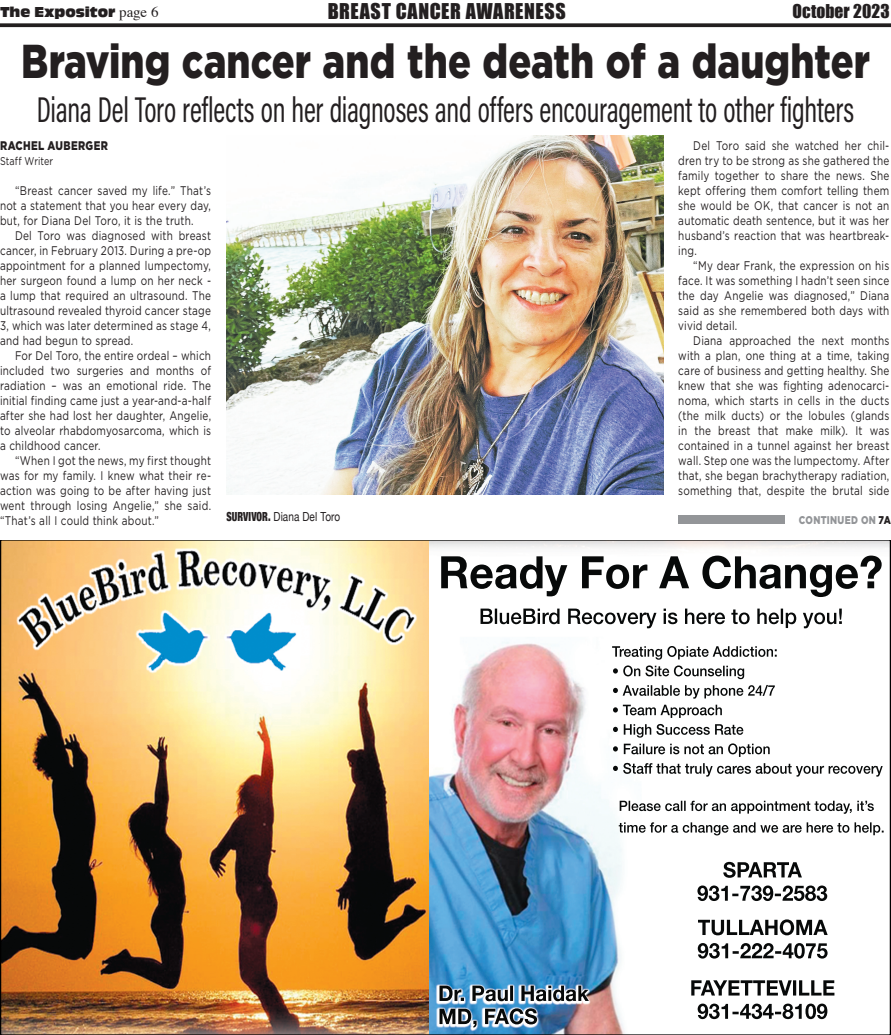
<style>
.page{position:relative;width:891px;height:1035px;background:#fff}
.page>*{position:absolute;margin:0;border:0;box-sizing:border-box;transform-origin:0 0}
.t1{font:900 47.5px "Gotham";color:#231f20;scale:.8 1}
.t2{font:36.25px "Acumin Variable Concept";letter-spacing:-.01em;color:#231f20;scale:.8 1}
.t3{font:20px "Impact";letter-spacing:.03em;color:#231f20}
.t4{font:17.5px "Impact";letter-spacing:.005em;color:#231f20}
.t5{font:15px "Antique Oli Com";color:#231f20}
.t6{font:12.5px/15px "Gotham";letter-spacing:.02em;color:#231f20;text-align:justify;scale:.8 1}
.t7{font:12.5px "Helvetica Neue";letter-spacing:.01em;color:#231f20;scale:.8 1}
.t8{font:900 12.5px "Gotham";letter-spacing:.04em;color:#231f20;scale:.8 1}
.t9{font:900 11.25px "Gotham";letter-spacing:.035em;color:#939598;scale:.8 1}
.t10{font:11.25px "Gotham";letter-spacing:.005em;color:#231f20;scale:.8 1}
.s1{font-family:"Times"}
.s2{font-weight:900;font-stretch:condensed}
.s3{color:#231f20}
</style>
<div class="page">
<svg style="left:0;top:23px;width:891px;height:4px;background:#363233"></svg>
<img style="left:429px;top:542px;width:460px;height:491px">
<img style="left:2px;top:542px;width:427px;height:491px">
<div style="left:678px;top:516px;width:107px;height:8px;background:#939598"></div>
<img style="left:227px;top:135px;width:436px;height:360px">
<p class="t5" style="left:0;top:4px;width:160px">The Expositor <span class="s1">page 6</span></p>
<h3 class="t3" style="left:328px;top:-4px;width:240px">BREAST CANCER AWARENESS</h3>
<h3 class="t4" style="left:793px;top:-2px;width:99px">October 2023</h3>
<h1 class="t1" style="left:21px;top:34px;width:1063px">Braving cancer and the death of a daughter</h1>
<h2 class="t2" style="left:37px;top:84px;width:1023px">Diana Del Toro reflects on her diagnoses and offers encouragement to other fighters</h2>
<p class="t8" style="left:0;top:138px;width:136px">RACHEL AUBERGER</p>
<p class="t10" style="left:0;top:155px;width:68px">Staff Writer</p>
<p class="t6" style="left:0;top:183px;width:265px;text-indent:15px">“Breast cancer saved my life.” That’s not a statement that you hear every day, but, for Diana Del Toro, it is the truth.</p>
<p class="t6" style="left:0;top:228px;width:265px;text-indent:15px">Del Toro was diagnosed with breast cancer, in February 2013. During a pre-op appointment for a planned lumpectomy, her surgeon found a lump on her neck - a lump that required an ultrasound. The ultrasound revealed thyroid cancer stage 3, which was later determined as stage 4, and had begun to spread.</p>
<p class="t6" style="left:0;top:348px;width:265px;text-indent:15px">For Del Toro, the entire ordeal – which included two surgeries and months of radiation – was an emotional ride. The initial finding came just a year-and-a-half after she had lost her daughter, Angelie, to alveolar rhabdomyosarcoma, which is a childhood cancer.</p>
<p class="t6" style="left:0;top:453px;width:265px;text-indent:15px">“When I got the news, my first thought was for my family. I knew what their re&shy;action was going to be after having just went through losing Angelie,” she said. “That’s all I could think about.”</p>
<p class="t6" style="left:678px;top:138px;width:265px;text-indent:15px">Del Toro said she watched her chil&shy;dren try to be strong as she gathered the family together to share the news. She kept offering them comfort telling them she would be OK, that cancer is not an automatic death sentence, but it was her husband’s reaction that was heartbreak&shy;ing.</p>
<p class="t6" style="left:678px;top:258px;width:265px;text-indent:15px">“My dear Frank, the expression on his face. It was something I hadn’t seen since the day Angelie was diagnosed,” Diana said as she remembered both days with vivid detail.</p>
<p class="t6" style="left:678px;top:333px;width:265px;text-indent:15px">Diana approached the next months with a plan, one thing at a time, taking care of business and getting healthy. She knew that she was fighting adenocarci&shy;noma, which starts in cells in the ducts (the milk ducts) or the lobules (glands in the breast that make milk). It was contained in a tunnel against her breast wall. Step one was the lumpectomy. After that, she began brachytherapy radiation, something that, despite the brutal side</p>
<p class="t7" style="left:227px;top:509px;width:144px"><span class="s2">SURVIVOR.</span> Diana Del Toro</p>
<p class="t9" style="left:799px;top:513px;width:116px">CONTINUED ON <span class="s3">7A</span></p>
</div>
